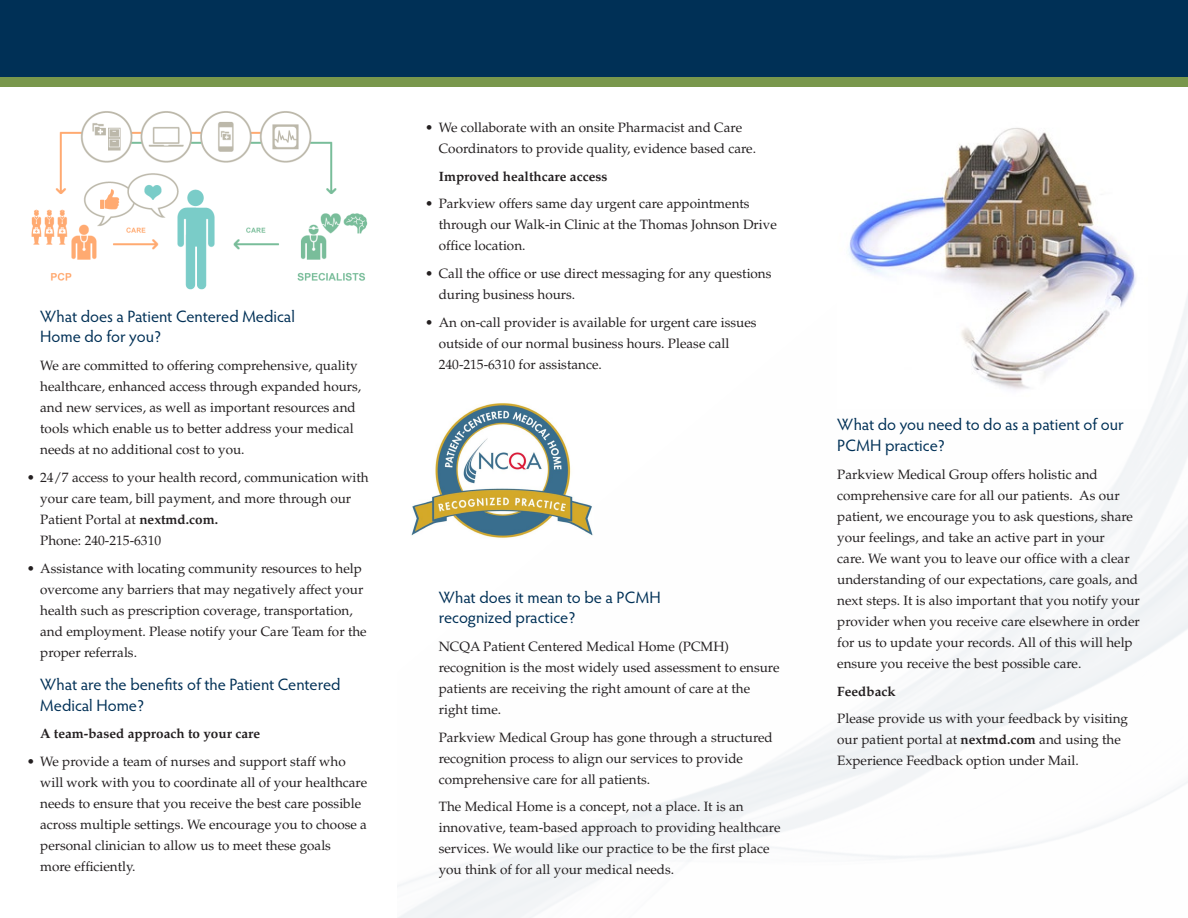
<style>
.page{position:relative;width:1188px;height:918px;background:#fff}
.page>*{position:absolute;margin:0;border:0;box-sizing:border-box;transform-origin:0 0}
.t1{font:16.5px/20.2px "Hypatia Sans Pro";color:#003056}
.t2{font:13.5px/21px "Palatino";color:#231f20}
.t3{font:700 13.5px "Palatino";color:#231f20}
.s1{font-weight:700}
</style>
<div class="page">
<div style="left:0;top:0;width:1188px;height:79px;background:#003056"></div>
<div style="left:0;top:77px;width:1188px;height:10px;background:#79974c"></div>
<img style="left:31px;top:111px;width:337px;height:179px">
<img style="left:410px;top:400px;width:184px;height:140px">
<img style="left:848px;top:128px;width:300px;height:269px">
<p class="t1" style="left:40px;top:306px;width:256px">What does a Patient Centered Medical<br>Home do for you?</p>
<p class="t2" style="left:40px;top:355px;width:323px">We are committed to offering comprehensive, quality healthcare, enhanced access through expanded hours, and new services, as well as important resources and tools which enable us to better address your medical needs at no additional cost to you.</p>
<p class="t2" style="left:40px;top:467px;width:330px;text-indent:-14px">• 24/7 access to your health record, communication with your care team, bill payment, and more through our Patient Portal at <span class="s1">nextmd.com.<br></span>Phone: 240-215-6310</p>
<p class="t2" style="left:40px;top:558px;width:328px;text-indent:-14px">• Assistance with locating community resources to help overcome any barriers that may negatively affect your health such as prescription coverage, transportation, and employment. Please notify your Care Team for the proper referrals.</p>
<p class="t1" style="left:40px;top:674px;width:302px">What are the benefits of the Patient Centered<br>Medical Home?</p>
<p class="t3" style="left:40px;top:726px;width:221px">A team-based approach to your care</p>
<p class="t2" style="left:40px;top:751px;width:328px;text-indent:-14px">• We provide a team of nurses and support staff who will work with you to coordinate all of your healthcare needs to ensure that you receive the best care possible across multiple settings. We encourage you to choose a personal clinician to allow us to meet these goals<br>more efficiently.</p>
<p class="t2" style="left:439px;top:117px;width:319px;text-indent:-14px">• We collaborate with an onsite Pharmacist and Care<br>Coordinators to provide quality, evidence based care.</p>
<p class="t3" style="left:439px;top:168px;width:170px">Improved healthcare access</p>
<p class="t2" style="left:439px;top:194px;width:340px;text-indent:-14px">• Parkview offers same day urgent care appointments through our Walk-in Clinic at the Thomas Johnson Drive office location.</p>
<p class="t2" style="left:439px;top:263px;width:334px;text-indent:-14px">• Call the office or use direct messaging for any questions during business hours.</p>
<p class="t2" style="left:439px;top:312px;width:319px;text-indent:-14px">• An on-call provider is available for urgent care issues outside of our normal business hours. Please call<br>240-215-6310 for assistance.</p>
<p class="t1" style="left:439px;top:587px;width:224px">What does it mean to be a PCMH recognized practice?</p>
<p class="t2" style="left:439px;top:636px;width:342px">NCQA Patient Centered Medical Home (PCMH) recognition is the most widely used assessment to ensure patients are receiving the right amount of care at the right time.</p>
<p class="t2" style="left:439px;top:727px;width:336px">Parkview Medical Group has gone through a structured recognition process to align our services to provide comprehensive care for all patients.</p>
<p class="t2" style="left:439px;top:797px;width:343px">The Medical Home is a concept, not a place. It is an innovative, team-based approach to providing healthcare services. We would like our practice to be the first place you think of for all your medical needs.</p>
<p class="t1" style="left:837px;top:413px;width:288px;line-height:21px">What do you need to do as a patient of our<br>PCMH practice?</p>
<p class="t2" style="left:837px;top:464px;width:304px">Parkview Medical Group offers holistic and comprehensive care for all our patients. As our patient, we encourage you to ask questions, share your feelings, and take an active part in your<br>care. We want you to leave our office with a clear understanding of our expectations, care goals, and next steps. It is also important that you notify your provider when you receive care elsewhere in order for us to update your records. All of this will help ensure you receive the best possible care.</p>
<p class="t3" style="left:837px;top:683px;width:60px">Feedback</p>
<p class="t2" style="left:837px;top:709px;width:292px">Please provide us with your feedback by visiting our patient portal at <span class="s1">nextmd.com</span> and using the<br>Experience Feedback option under Mail.</p>
</div>
